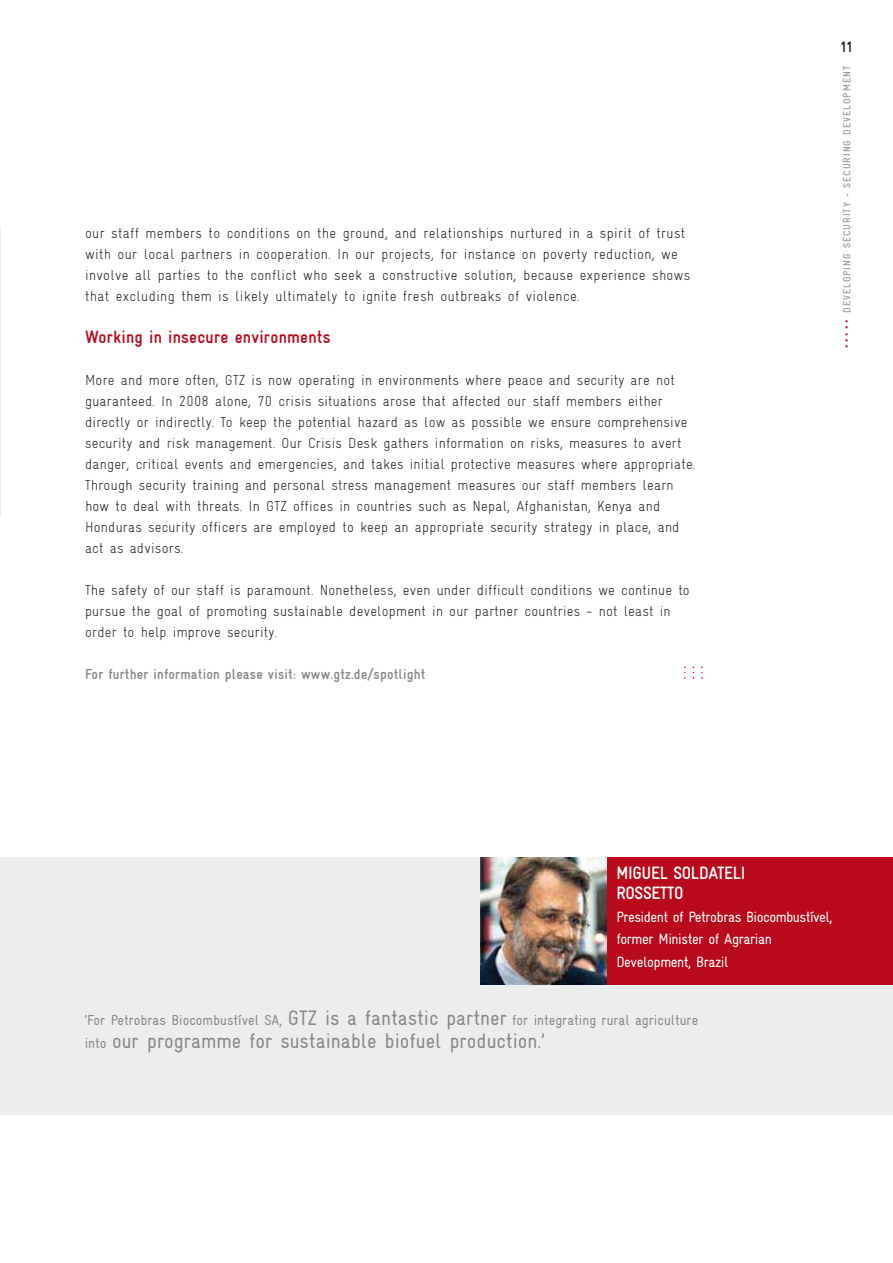
<style>
.page{position:relative;width:893px;height:1263px;background:#fff}
.page>*{position:absolute;margin:0;border:0;box-sizing:border-box;transform-origin:0 0}
.t1{font:condensed 21px "Gravur";color:#87888a}
.t2{font:700 condensed 18px "Gravur";letter-spacing:.015em;color:#b90a1b}
.t3{font:700 condensed 18px/20px "Gravur";letter-spacing:-.02em;color:#fff}
.t4{font:condensed 15px/22.5px "Gravur";letter-spacing:-.03em;color:#fff}
.t5{font:700 condensed 15px "Gravur";color:#1a171c}
.t6{font:300 condensed 14.55px/21px "Gravur";letter-spacing:.015em;color:#1a171c}
.t7{font:condensed 14.55px "Gravur";color:#87888a}
.t8{font:700 condensed 14.55px "Gravur";letter-spacing:.015em;color:#87888a}
.t9{font:700 condensed 10.5px "Gravur";letter-spacing:.09em;color:#9c9d9f}
.s1{color:#b90a1b}
.s2{font-size:21px}
.s3{font-size:14.55px}
</style>
<div class="page">
<div style="left:0;top:857px;width:893px;height:257px;background:#eceded"></div>
<img style="left:480px;top:857px;width:128px;height:128px">
<div style="left:608px;top:857px;width:285px;height:128px;background:#b90a1b"></div>
<svg style="left:701px;top:666px;width:2px;height:13px"></svg>
<svg style="left:684px;top:666px;width:2px;height:13px"></svg>
<p class="t6" style="left:85px;top:224px;width:607px">our staff members to conditions on the ground, and relationships nurtured in a spirit of trust with our local partners in cooperation. In our projects, for instance on poverty reduction, we involve all parties to the conflict who seek a constructive solution, because experience shows that excluding them is likely ultimately to ignite fresh outbreaks of violence.</p>
<p class="t2" style="left:85px;top:330px;width:247px">Working in insecure environments</p>
<p class="t6" style="left:85px;top:371px;width:612px">More and more often, GTZ is now operating in environments where peace and security are not guaranteed. In 2008 alone, 70 crisis situations arose that affected our staff members either directly or indirectly. To keep the potential hazard as low as possible we ensure comprehensive security and risk management. Our Crisis Desk gathers information on risks, measures to avert danger, critical events and emergencies, and takes initial protective measures where appropriate.<br>Through security training and personal stress management measures our staff members learn how to deal with threats. In GTZ offices in countries such as Nepal, Afghanistan, Kenya and Honduras security officers are employed to keep an appropriate security strategy in place, and act as advisors.</p>
<p class="t6" style="left:85px;top:581px;width:606px">The safety of our staff is paramount. Nonetheless, even under difficult conditions we continue to pursue the goal of promoting sustainable development in our partner countries - not least in order to help improve security.</p>
<p class="t8" style="left:85px;top:669px;width:342px">For further information please visit: www.gtz.de/spotlight</p>
<p class="t5" style="left:840px;top:41px;width:14px">11</p>
<p class="t9" style="left:843px;top:348px;width:283px;rotate:-90deg"><span class="s1">• • • • •</span> DEVELOPING SECURITY - SECURING DEVELOPMENT</p>
<p class="t3" style="left:616px;top:865px;width:131px">MIGUEL SOLDATELI<br>ROSSETTO</p>
<p class="t4" style="left:616px;top:907px;width:218px">President of Petrobras Biocombustível, former Minister of Agrarian<br>Development, Brazil</p>
<p class="t7" style="left:85px;top:1015px;width:615px">‘For Petrobras Biocombustível SA, <span class="s2">GTZ is a fantastic partner</span> for integrating rural agriculture</p>
<h1 class="t1" style="left:85px;top:1033px;width:461px"><span class="s3">into</span> our programme for sustainable biofuel production.’</h1>
</div>
